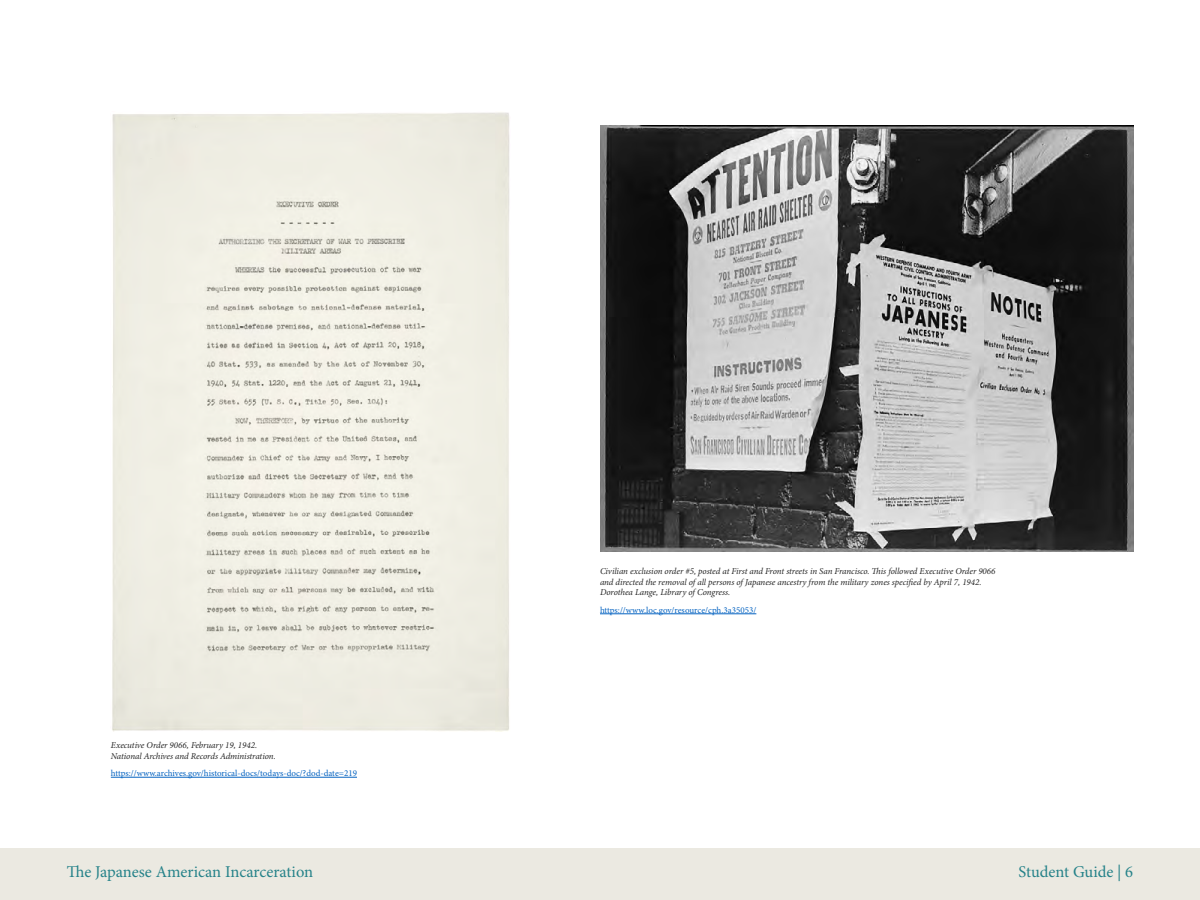
<style>
.page{position:relative;width:1200px;height:900px;background:#fff}
.page>*{position:absolute;margin:0;border:0;box-sizing:border-box;transform-origin:0 0}
.t1{font:16.5px "Minion Pro";color:#258289}
.t2{font:italic 9px/10.8px "Minion Pro";letter-spacing:-.01em;color:#262626}
.t3{font:9px "Minion Pro";color:#0563c1}
</style>
<div class="page">
<div style="left:0;top:848px;width:1200px;height:52px;background:#ebe9e1"></div>
<hr style="left:600px;top:614px;width:156px;height:1px;background:#0563c1">
<hr style="left:111px;top:777px;width:246px;height:1px;background:#0563c1">
<img style="left:112px;top:112px;width:398px;height:619px">
<img style="left:600px;top:125px;width:533px;height:427px">
<p class="t2" style="left:111px;top:740px;width:166px">Executive Order 9066, February 19, 1942.<br>National Archives and Records Administration.</p>
<p class="t3" style="left:111px;top:767px;width:248px">https://www.archives.gov/historical-docs/todays-doc/?dod-date=219</p>
<h1 class="t1" style="left:67px;top:861px;width:248px">The Japanese American Incarceration</h1>
<p class="t2" style="left:600px;top:565px;width:397px">Civilian exclusion order #5, posted at First and Front streets in San Francisco. Tis followed Executive Order 9066 and directed the removal ofall persons ofJapanese ancestry from the military zones specifed by April 7, 1942.<br>Dorothea Lange, Library ofCongress.</p>
<p class="t3" style="left:600px;top:604px;width:158px">https://www.loc.gov/resource/cph.3a35053/</p>
<p class="t1" style="left:1019px;top:861px;width:116px">Student Guide | 6</p>
</div>
